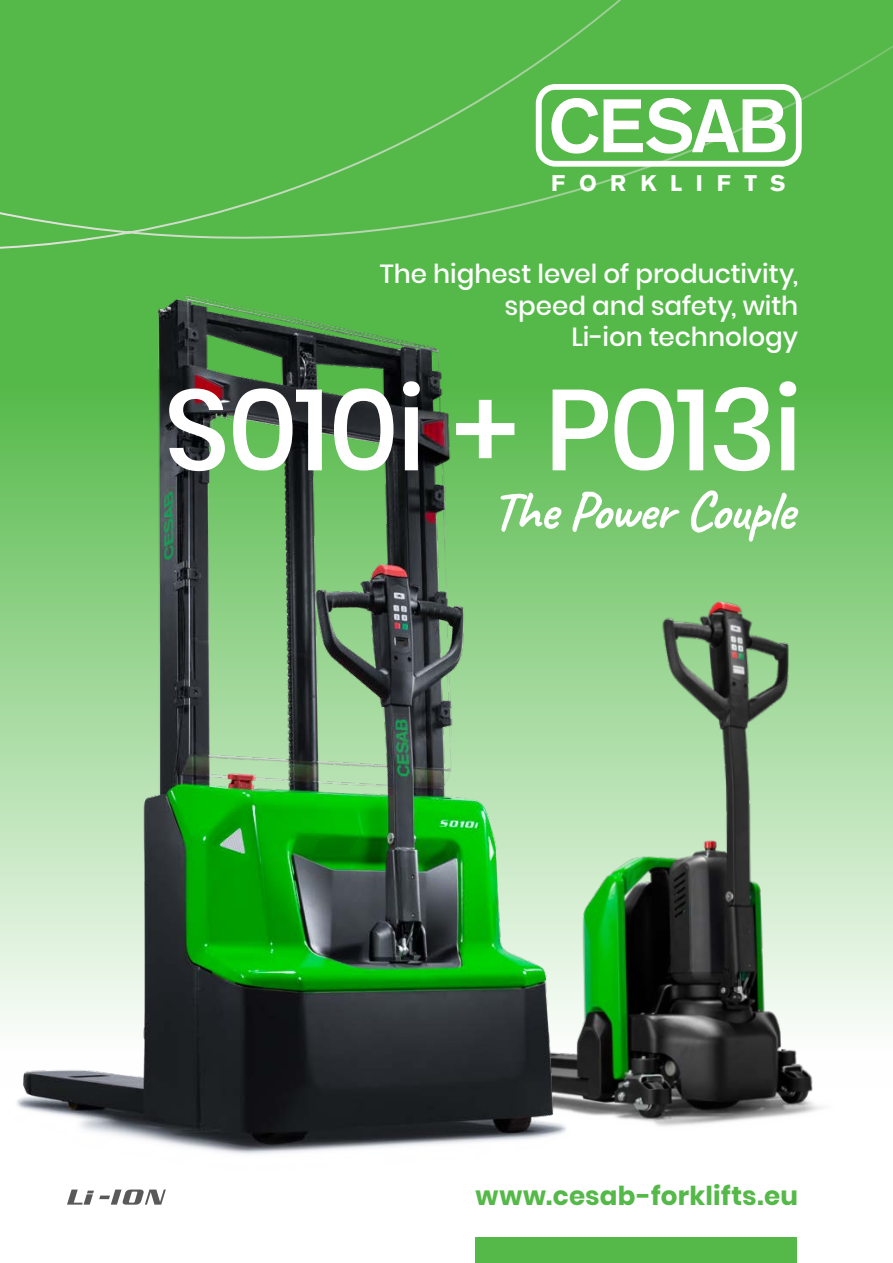
<style>
.page{position:relative;width:893px;height:1263px;background:#fff}
.page>*{position:absolute;margin:0;border:0;box-sizing:border-box;transform-origin:0 0}
.Rubrik{font:500 114.45px "Poppins";letter-spacing:-.025em;color:#fff}
.Skrift{font:700 54.75px "Caveat";letter-spacing:-.025em;color:#fff}
.Rubrik_del{font:500 26.1px/31.3px "Poppins";color:#fff;text-align:right}
.Web{font:700 26.1px "Poppins";letter-spacing:.01em;color:#54b948}
.t1{font:700 22.5px "Akzidenz Grotesk BE";letter-spacing:.605em;color:#fff}
</style>
<div class="page">
<svg style="left:643px;top:409px;width:250px;height:615px;background:#75c66c"></svg>
<div style="left:0;top:0;width:893px;height:409px;background:#54b948"></div>
<div style="left:475px;top:1238px;width:321px;height:25px;background:#54b948"></div>
<img style="left:643px;top:577px;width:242px;height:549px">
<img style="left:0;top:203px;width:643px;height:951px">
<svg style="left:67px;top:1189px;width:99px;height:16px"></svg>
<svg style="left:536px;top:84px;width:266px;height:83px"></svg>
<p class="t1" style="left:551px;top:170px;width:236px">FORKLIFTS</p>
<p class="Rubrik_del" style="left:380px;top:259px;width:420px">The highest level of productivity, speed and safety, with<br>Li-ion technology</p>
<p class="Rubrik" style="left:164px;top:364px;width:640px">S010i + P013i</p>
<p class="Skrift" style="left:491px;top:476px;width:304px">The Power Couple</p>
<p class="Web" style="left:476px;top:1180px;width:324px">www.cesab-forklifts.eu</p>
</div>
